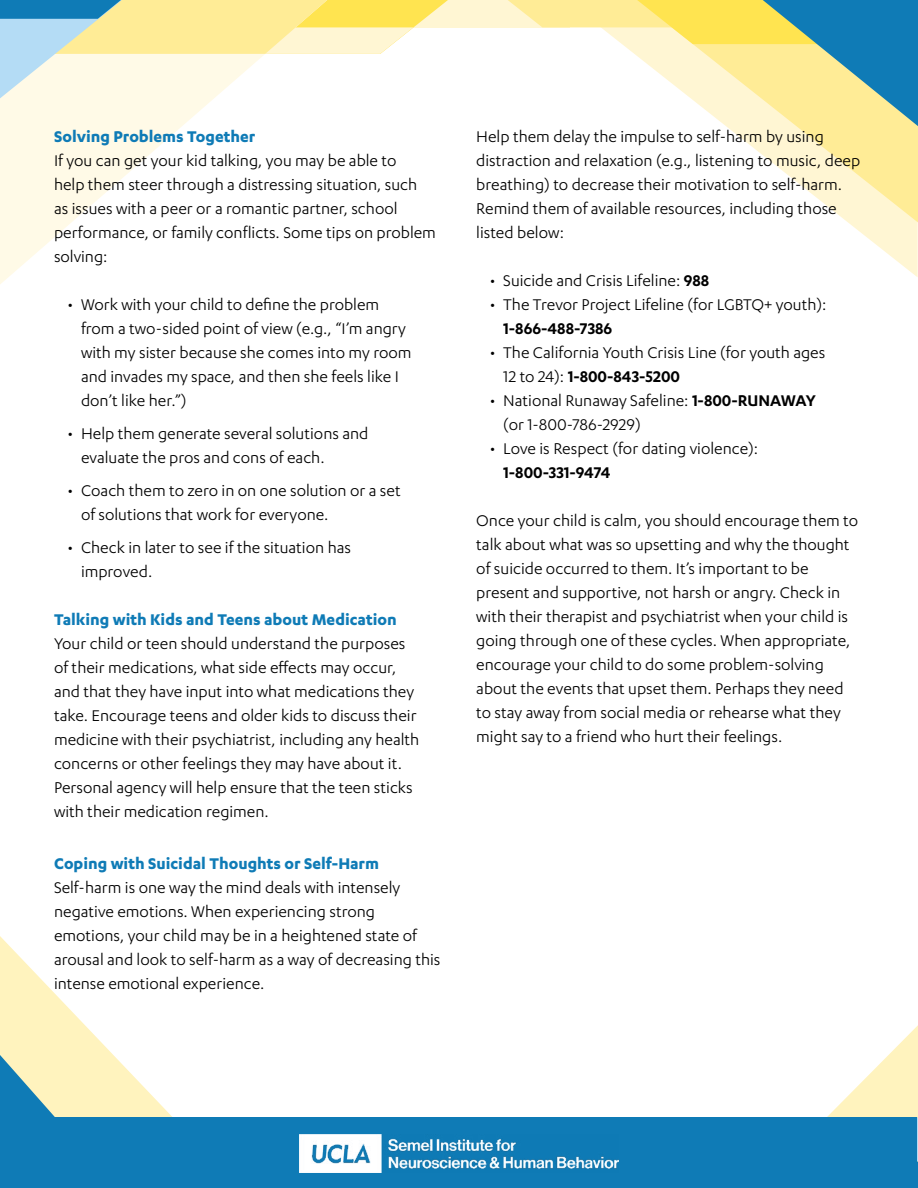
<style>
.page{position:relative;width:918px;height:1188px;background:#fff}
.page>*{position:absolute;margin:0;border:0;box-sizing:border-box;transform-origin:0 0}
.t1{font:18px/24px "Karbon";color:#000}
.t2{font:700 18px "Karbon";color:#0f7bb6}
.t3{font:600 18px "Karbon";color:#000}
.s1{font-weight:600}
</style>
<div class="page">
<div style="left:384px;top:0;width:186px;height:27px;background:#fff6d3"></div>
<svg style="left:0;top:98px;width:214px;height:186px;fill:#fffae8"></svg>
<svg style="left:0;top:0;width:448px;height:98px"></svg>
<svg style="left:848px;top:222px;width:70px;height:55px"></svg>
<svg style="left:726px;top:126px;width:192px;height:96px"></svg>
<svg style="left:508px;top:0;width:410px;height:126px"></svg>
<svg style="left:0;top:936px;width:113px;height:119px"></svg>
<svg style="left:0;top:1055px;width:172px;height:133px"></svg>
<svg style="left:827px;top:1025px;width:91px;height:163px"></svg>
<div style="left:1px;top:1117px;width:916px;height:71px;background:#0f7bb6"></div>
<img style="left:299px;top:1134px;width:320px;height:39px">
<p class="t2" style="left:54px;top:126px;width:203px">Solving Problems Together</p>
<p class="t1" style="left:54px;top:148px;width:384px">If you can get your kid talking, you may be able to<br>help them steer through a distressing situation, such as issues with a peer or a romantic partner, school performance, or family conflicts. Some tips on problem solving:</p>
<p class="t1" style="left:81px;top:292px;width:332px;text-indent:-14px">• Work with your child to define the problem from a two-sided point of view (e.g., “I’m angry with my sister because she comes into my room and invades my space, and then she feels like I don’t like her.”)</p>
<p class="t1" style="left:81px;top:421px;width:289px;text-indent:-14px">• Help them generate several solutions and evaluate the pros and cons of each.</p>
<p class="t1" style="left:81px;top:478px;width:321px;text-indent:-14px">• Coach them to zero in on one solution or a set of solutions that work for everyone.</p>
<p class="t1" style="left:81px;top:535px;width:272px;text-indent:-14px">• Check in later to see if the situation has improved.</p>
<p class="t2" style="left:54px;top:609px;width:344px">Talking with Kids and Teens about Medication</p>
<p class="t1" style="left:54px;top:631px;width:367px">Your child or teen should understand the purposes of their medications, what side effects may occur, and that they have input into what medications they take. Encourage teens and older kids to discuss their medicine with their psychiatrist, including any health concerns or other feelings they may have about it.<br>Personal agency will help ensure that the teen sticks with their medication regimen.</p>
<p class="t2" style="left:54px;top:853px;width:327px">Coping with Suicidal Thoughts or Self-Harm</p>
<p class="t1" style="left:54px;top:875px;width:388px">Self-harm is one way the mind deals with intensely negative emotions. When experiencing strong emotions, your child may be in a heightened state of arousal and look to self-harm as a way of decreasing this intense emotional experience.</p>
<p class="t1" style="left:476px;top:124px;width:386px">Help them delay the impulse to self-harm by using distraction and relaxation (e.g., listening to music, deep breathing) to decrease their motivation to self-harm.<br>Remind them of available resources, including those listed below:</p>
<p class="t1" style="left:490px;top:268px;width:221px">• Suicide and Crisis Lifeline: <span class="s1">988</span></p>
<p class="t1" style="left:490px;top:292px;width:338px">• The Trevor Project Lifeline (for LGBTQ+ youth):</p>
<p class="t3" style="left:503px;top:318px;width:110px">1-866-488-7386</p>
<p class="t1" style="left:503px;top:340px;width:324px;text-indent:-14px">• The California Youth Crisis Line (for youth ages<br>12 to 24): <span class="s1">1-800-843-5200</span></p>
<p class="t1" style="left:503px;top:388px;width:314px;text-indent:-14px">• National Runaway Safeline: <span class="s1">1-800-RUNAWAY </span>(or 1-800-786-2929)</p>
<p class="t1" style="left:490px;top:436px;width:270px">• Love is Respect (for dating violence):</p>
<p class="t3" style="left:503px;top:462px;width:109px">1-800-331-9474</p>
<p class="t1" style="left:476px;top:508px;width:383px">Once your child is calm, you should encourage them to talk about what was so upsetting and why the thought of suicide occurred to them. It’s important to be present and supportive, not harsh or angry. Check in with their therapist and psychiatrist when your child is going through one of these cycles. When appropriate, encourage your child to do some problem-solving about the events that upset them. Perhaps they need to stay away from social media or rehearse what they might say to a friend who hurt their feelings.</p>
</div>
